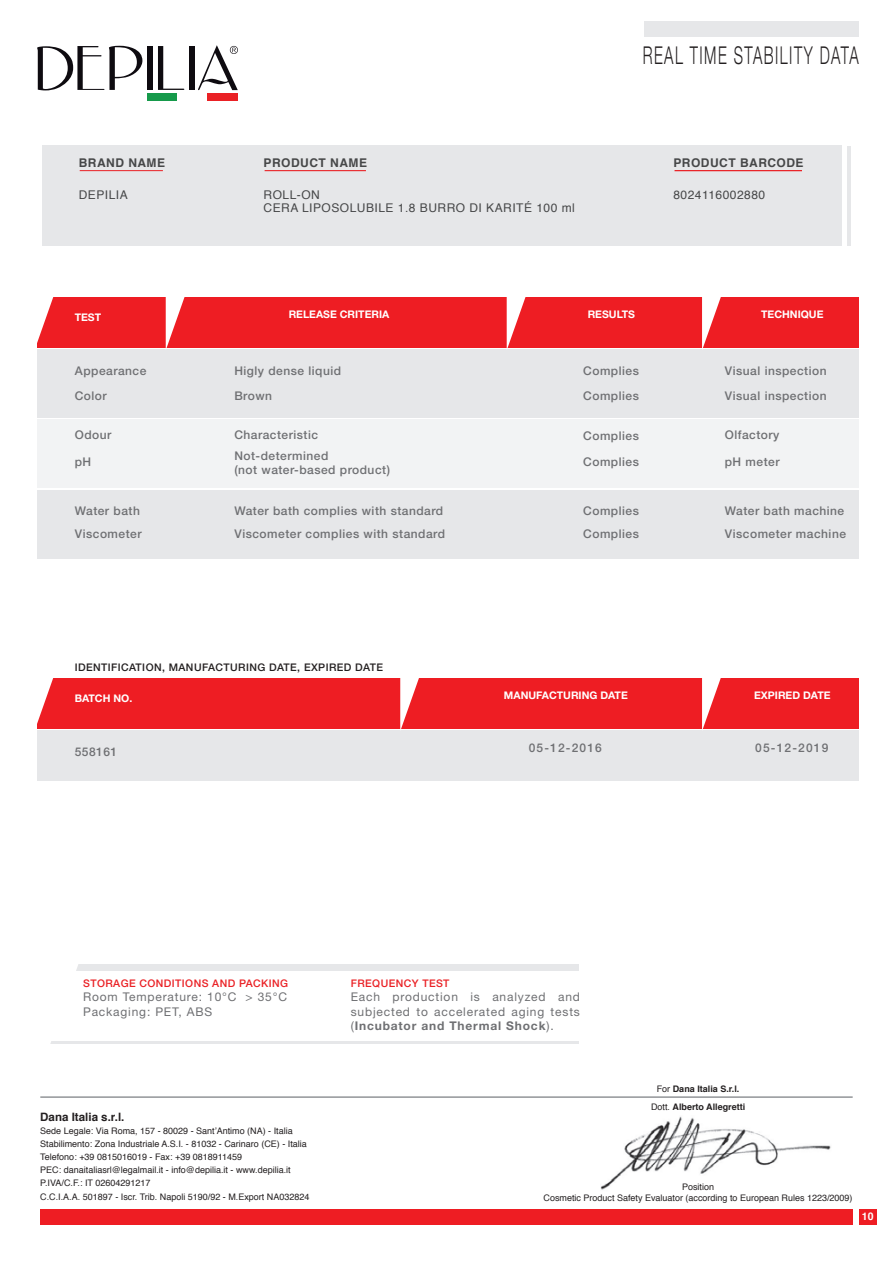
<style>
.page{position:relative;width:893px;height:1263px;background:#fff}
.page>*{position:absolute;margin:0;border:0;box-sizing:border-box;transform-origin:0 0}
.t1{font:300 24.6px "Helvetica Neue LT Std";letter-spacing:.095em;color:#231f20;scale:.6 1}
.t2{font:500 12px/25px "Helvetica Neue LT Std";letter-spacing:.04em;color:#6f7073}
.t3{font:12px/14.4px "Helvetica Neue LT Std";letter-spacing:.07em;color:#6f7073}
.t4{font:12px/13px "Helvetica";letter-spacing:.04em;color:#464748}
.t5{font:700 12px "Helvetica";letter-spacing:.04em;color:#464748}
.t6{font:700 11.55px "Helvetica";color:#231f20}
.t7{font:700 10.5px "Helvetica Neue LT Std";color:#fff}
.t8{font:500 10.5px "Helvetica Neue LT Std";letter-spacing:.04em;color:#231f20}
.t9{font:500 10.5px "Helvetica Neue LT Std";letter-spacing:.04em;color:#ea2125}
.t10{font:700 10.5px "Helvetica";color:#fff}
.t11{font:9px/13px "Helvetica";color:#231f20}
.t12{font:700 9px/18.5px "Helvetica";color:#231f20;text-align:center}
.s1{font-weight:700}
.s2{font-weight:400}
</style>
<div class="page">
<svg style="left:37px;top:46px;width:105px;height:44px"></svg>
<div style="left:147px;top:46px;width:5px;height:44px;background:#0e0b10"></div>
<svg style="left:158px;top:46px;width:26px;height:44px"></svg>
<div style="left:189px;top:46px;width:5px;height:44px;background:#0e0b10"></div>
<svg style="left:198px;top:45px;width:40px;height:45px"></svg>
<div style="left:147px;top:94px;width:31px;height:7px;background:#169a4b"></div>
<div style="left:208px;top:94px;width:30px;height:7px;background:#ea2125"></div>
<img style="left:600px;top:1116px;width:231px;height:74px">
<div style="left:40px;top:1209px;width:813px;height:16px;background:#ee1d23"></div>
<hr style="left:40px;top:1096px;width:813px;height:2px;background:#939598">
<div style="left:644px;top:21px;width:215px;height:16px;background:#e6e7e9"></div>
<div style="left:859px;top:1209px;width:18px;height:16px;background:#ee1d23"></div>
<div style="left:37px;top:297px;width:822px;height:51px;background:#ee1d23"></div>
<div style="left:37px;top:349px;width:822px;height:69px;background:#e6e7e9"></div>
<div style="left:37px;top:419px;width:822px;height:69px;background:#f2f3f4"></div>
<svg style="left:166px;top:297px;width:19px;height:51px"></svg>
<svg style="left:702px;top:297px;width:19px;height:51px"></svg>
<svg style="left:37px;top:297px;width:17px;height:46px"></svg>
<svg style="left:507px;top:297px;width:19px;height:51px"></svg>
<div style="left:37px;top:490px;width:822px;height:69px;background:#e6e7e9"></div>
<div style="left:37px;top:730px;width:822px;height:51px;background:#e6e7e9"></div>
<div style="left:47px;top:964px;width:532px;height:7px;background:#e6e7e9"></div>
<hr style="left:47px;top:1041px;width:532px;height:3px;background:#e6e7e9">
<svg style="left:47px;top:964px;width:31px;height:80px"></svg>
<div style="left:37px;top:678px;width:822px;height:51px;background:#ee1d23"></div>
<svg style="left:400px;top:678px;width:19px;height:51px"></svg>
<svg style="left:702px;top:678px;width:19px;height:51px"></svg>
<svg style="left:37px;top:678px;width:17px;height:46px"></svg>
<div style="left:43px;top:146px;width:799px;height:100px;background:#e6e7e9"></div>
<hr style="left:847px;top:146px;width:4px;height:99px;background:#e6e7e9">
<hr style="left:675px;top:170px;width:127px;height:1px;background:#ea2125">
<hr style="left:265px;top:170px;width:101px;height:1px;background:#ea2125">
<hr style="left:80px;top:170px;width:83px;height:1px;background:#ea2125">
<h2 class="t5" style="left:79px;top:153px;width:88px">BRAND NAME</h2>
<h2 class="t4" style="left:79px;top:188px;width:50px">DEPILIA</h2>
<h2 class="t5" style="left:264px;top:153px;width:105px">PRODUCT NAME</h2>
<h2 class="t4" style="left:264px;top:188px;width:313px">ROLL-ON<br>CERA LIPOSOLUBILE 1.8 BURRO DI KARITÉ 100 ml</h2>
<h1 class="t1" style="left:643px;top:40px;width:362px">REAL TIME STABILITY DATA</h1>
<h2 class="t5" style="left:673px;top:153px;width:132px">PRODUCT BARCODE</h2>
<h2 class="t4" style="left:673px;top:188px;width:93px">8024116002880</h2>
<p class="t7" style="left:75px;top:311px;width:28px">TEST</p>
<p class="t7" style="left:289px;top:308px;width:102px">RELEASE CRITERIA</p>
<p class="t7" style="left:588px;top:308px;width:49px">RESULTS</p>
<p class="t7" style="left:761px;top:308px;width:64px">TECHNIQUE</p>
<h2 class="t2" style="left:75px;top:358px;width:73px">Appearance<br>Color</h2>
<h2 class="t2" style="left:75px;top:422px;width:38px">Odour</h2>
<h2 class="t2" style="left:75px;top:449px;width:18px">pH</h2>
<h2 class="t2" style="left:75px;top:499px;width:68px;line-height:23px">Water bath<br>Viscometer</h2>
<h2 class="t2" style="left:234px;top:358px;width:108px">Higly dense liquid<br>Brown</h2>
<h2 class="t2" style="left:234px;top:424px;width:95px;line-height:20.5px">Characteristic<br>Not-determined</h2>
<h2 class="t2" style="left:234px;top:457px;width:157px">(not water-based product)</h2>
<h2 class="t2" style="left:234px;top:499px;width:212px;line-height:23px">Water bath complies with standard<br>Viscometer complies with standard</h2>
<p class="t8" style="left:75px;top:661px;width:310px">IDENTIFICATION, MANUFACTURING DATE, EXPIRED DATE</p>
<h2 class="t2" style="left:583px;top:358px;width:57px">Complies<br>Complies</h2>
<h2 class="t2" style="left:583px;top:423px;width:57px">Complies</h2>
<h2 class="t2" style="left:583px;top:449px;width:57px">Complies</h2>
<h2 class="t2" style="left:583px;top:499px;width:57px;line-height:23px">Complies<br>Complies</h2>
<h2 class="t2" style="left:725px;top:358px;width:103px">Visual inspection<br>Visual inspection</h2>
<h2 class="t2" style="left:725px;top:422px;width:56px">Olfactory</h2>
<h2 class="t2" style="left:725px;top:449px;width:56px">pH meter</h2>
<h2 class="t2" style="left:725px;top:499px;width:123px;line-height:23px">Water bath machine<br>Viscometer machine</h2>
<p class="t7" style="left:75px;top:692px;width:59px">BATCH NO.</p>
<p class="t7" style="left:504px;top:688px;width:125px">MANUFACTURING DATE</p>
<p class="t7" style="left:754px;top:688px;width:78px">EXPIRED DATE</p>
<h2 class="t2" style="left:75px;top:739px;width:44px">558161</h2>
<h2 class="t2" style="left:529px;top:735px;width:75px">05-12-2016</h2>
<p class="t9" style="left:83px;top:977px;width:207px">STORAGE CONDITIONS AND PACKING</p>
<h2 class="t3" style="left:83px;top:990px;width:205px">Room Temperature: 10°C &gt; 35°C<br>Packaging: PET, ABS</h2>
<p class="t9" style="left:351px;top:977px;width:100px">FREQUENCY TEST</p>
<h2 class="t3" style="left:351px;top:990px;width:231px;text-align:justify">Each production is analyzed and subjected to accelerated aging tests (<span class="s1">Incubator and Thermal Shock</span>).</h2>
<h2 class="t2" style="left:755px;top:735px;width:75px">05-12-2019</h2>
<p class="t6" style="left:40px;top:1108px;width:86px">Dana Italia s.r.l.</p>
<p class="t11" style="left:40px;top:1125px;width:271px">Sede Legale: Via Roma, 157 - 80029 - Sant’Antimo (NA) - Italia Stabilimento: Zona Industriale A.S.I. - 81032 - Carinaro (CE) - Italia Telefono: +39 0815016019 - Fax: +39 0818911459<br>PEC: danaitaliasrl@legalmail.it - info@depilia.it - www.depilia.it P.IVA/C.F.: IT 02604291217<br>C.C.I.A.A. 501897 - Iscr. Trib. Napoli 5190/92 - M.Export NA032824</p>
<p class="t12" style="left:651px;top:1079px;width:96px"><span class="s2">For</span> Dana Italia S.r.l.<br><span class="s2">Dott.</span> Alberto Allegretti</p>
<p class="t11" style="left:544px;top:1182px;width:311px;line-height:10.5px;text-align:center">Position<br>Cosmetic Product Safety Evaluator (according to European Rules 1223/2009)</p>
<p class="t10" style="left:862px;top:1208px;width:13px">10</p>
</div>
